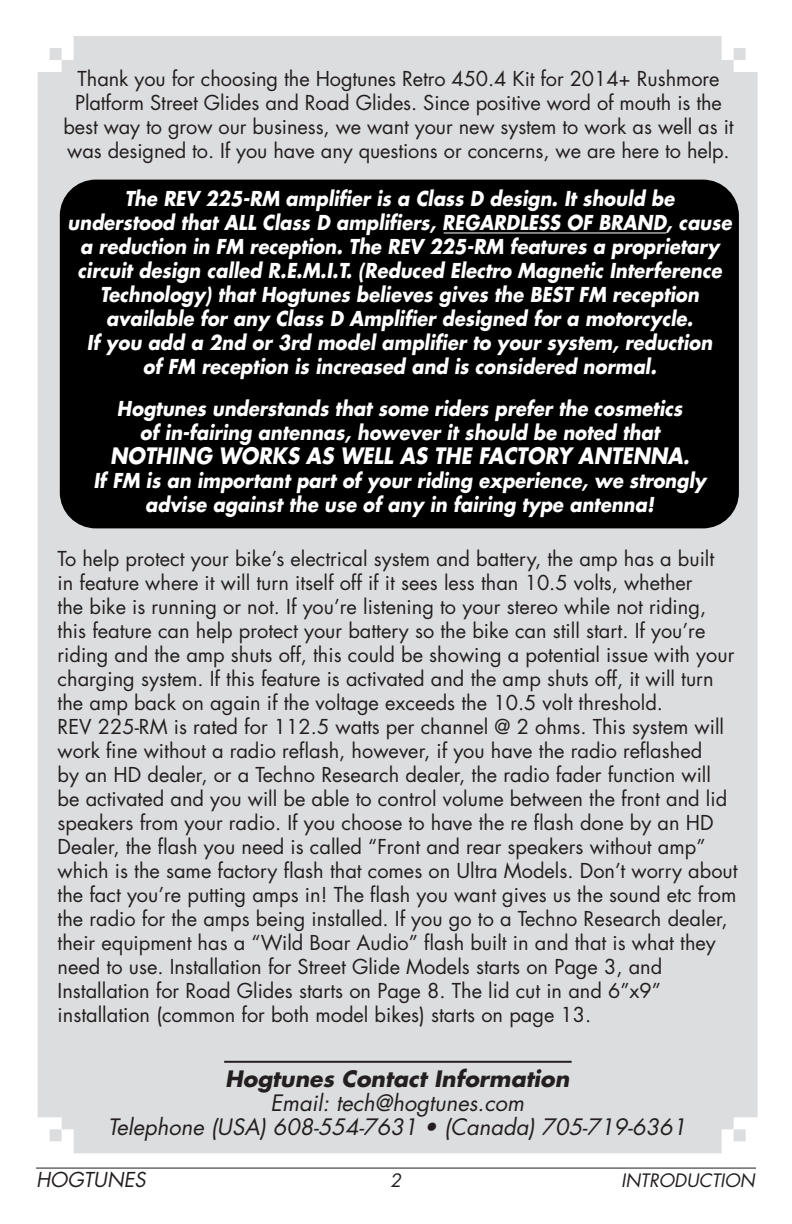
<style>
.page{position:relative;width:792px;height:1224px;background:#fff}
.page>*{position:absolute;margin:0;border:0;box-sizing:border-box;transform-origin:0 0}
.t1{font:italic 22px/24px "Futura";color:#231f20;text-align:center}
.t2{font:italic 700 22px "Futura";color:#fff;scale:.9 1}
.t3{font:italic 700 22px "Futura";color:#231f20}
.t4{font:20px/24px "Futura";color:#231f20;text-align:center}
.t5{font:italic 700 20px/24px "Futura";color:#fff;text-align:center;scale:.9 1}
.t6{font:italic 20px "Futura";color:#231f20}
.t7{font:italic 18px "Futura";color:#231f20}
.s1{font-size:20px}
</style>
<div class="page">
<div style="left:38px;top:36px;width:720px;height:1117px;background:#dcddde"></div>
<hr style="left:224px;top:1061px;width:348px;height:2px;background:#231f20">
<div style="left:60px;top:180px;width:679px;height:348px;background:#000;border-radius:36px"></div>
<hr style="left:444px;top:232px;width:222px;height:1px;background:#fff">
<hr style="left:36px;top:1168px;width:720px;height:1px;background:#231f20">
<p class="t4" style="left:63px;top:67px;width:672px">Thank you for choosing the Hogtunes Retro 450.4 Kit for 2014+ Rushmore Platform Street Glides and Road Glides. Since positive word of mouth is the best way to grow our business, we want your new system to work as well as it was designed to. If you have any questions or concerns, we are here to help.</p>
<p class="t5" style="left:68px;top:186px;width:739px">The REV 225-RM amplifier is a Class D design. It should be<br>understood that ALL Class D amplifiers, REGARDLESS OF BRAND, cause a reduction in FM reception. The REV 225-RM features a proprietary circuit design called R.E.M.I.T. (Reduced Electro Magnetic Interference Technology) that Hogtunes believes gives the BEST FM reception available for any Class D Amplifier designed for a motorcycle.<br>If you add a 2nd or 3rd model amplifier to your system, reduction<br>of FM reception is increased and is considered normal.</p>
<p class="t5" style="left:117px;top:396px;width:630px">Hogtunes understands that some riders prefer the cosmetics of in-fairing antennas, however it should be noted that</p>
<p class="t2" style="left:110px;top:441px;width:645px">NOTHING WORKS AS WELL AS THE FACTORY ANTENNA<span class="s1">.</span></p>
<p class="t5" style="left:93px;top:468px;width:682px">If FM is an important part of your riding experience, we strongly advise against the use of any in fairing type antenna!</p>
<p class="t4" style="left:58px;top:547px;width:682px;text-align:left">To help protect your bike’s electrical system and battery, the amp has a built<br>in feature where it will turn itself off if it sees less than 10.5 volts, whether<br>the bike is running or not. If you’re listening to your stereo while not riding, this feature can help protect your battery so the bike can still start. If you’re riding and the amp shuts off, this could be showing a potential issue with your charging system. If this feature is activated and the amp shuts off, it will turn the amp back on again if the voltage exceeds the 10.5 volt threshold.<br>REV 225-RM is rated for 112.5 watts per channel @ 2 ohms. This system will work fine without a radio reflash, however, if you have the radio reflashed<br>by an HD dealer, or a Techno Research dealer, the radio fader function will be activated and you will be able to control volume between the front and lid speakers from your radio. If you choose to have the re flash done by an HD Dealer, the flash you need is called “Front and rear speakers without amp” which is the same factory flash that comes on Ultra Models. Don’t worry about the fact you’re putting amps in! The flash you want gives us the sound etc from the radio for the amps being installed. If you go to a Techno Research dealer, their equipment has a “Wild Boar Audio” flash built in and that is what they need to use. Installation for Street Glide Models starts on Page 3, and Installation for Road Glides starts on Page 8. The lid cut in and 6”x9” installation (common for both model bikes) starts on page 13.</p>
<p class="t3" style="left:225px;top:1065px;width:346px">Hogtunes Contact Information</p>
<p class="t1" style="left:108px;top:1092px;width:580px">Email: tech@hogtunes.com<br>Telephone (USA) 608-554-7631 • (Canada) 705-719-6361</p>
<p class="t6" style="left:36px;top:1167px;width:111px">HOGTUNES</p>
<p class="t7" style="left:390px;top:1169px;width:13px">2</p>
<p class="t7" style="left:621px;top:1169px;width:135px">INTRODUCTION</p>
</div>
